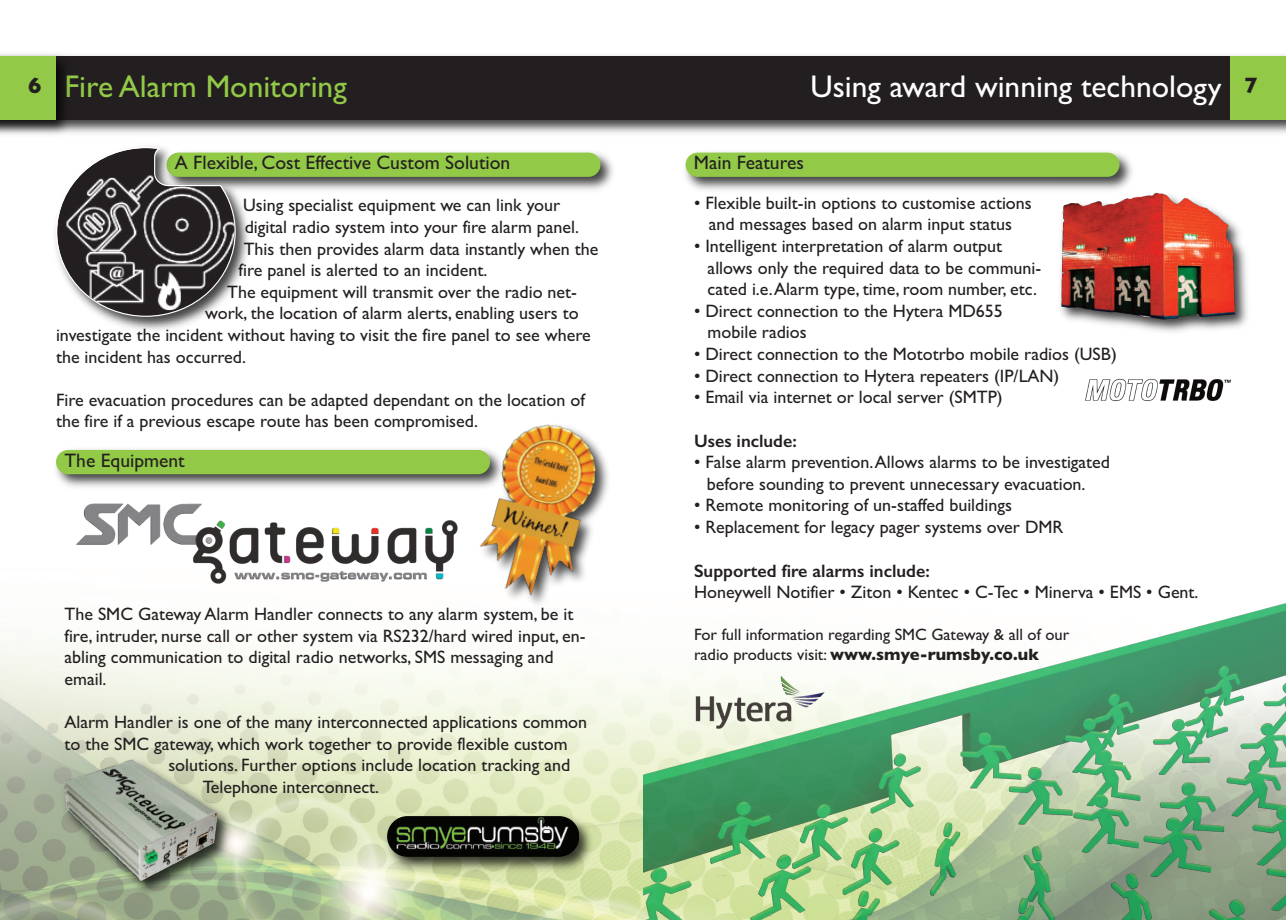
<style>
.page{position:relative;width:1286px;height:920px;background:#fff}
.page>*{position:absolute;margin:0;border:0;box-sizing:border-box;transform-origin:0 0}
.t1{font:31.5px "Gill Sans";color:#fff}
.t2{font:31.5px "Gill Sans";color:#92c947}
.t3{font:700 22.5px "Gill Sans";color:#231f20}
.t4{font:19.5px "Gill Sans";color:#231f20}
.t5{font:18px/21.6px "Gill Sans";color:#231f20}
.t6{font:600 18px "Gill Sans";color:#231f20}
.t7{font:16.5px/19.8px "Gill Sans";color:#231f20}
.s1{font-weight:700}
</style>
<div class="page">
<img style="left:75px;top:55px;width:1211px;height:78px">
<div style="left:0;top:56px;width:1286px;height:63px;background:#231f20"></div>
<img style="left:0;top:643px;width:644px;height:277px">
<img style="left:255px;top:152px;width:358px;height:38px">
<div style="left:166px;top:153px;width:434px;height:24px;background:#92c947;border-radius:12px"></div>
<img style="left:685px;top:152px;width:447px;height:38px">
<div style="left:685px;top:153px;width:434px;height:24px;background:#92c947;border-radius:12px"></div>
<img style="left:0;top:54px;width:75px;height:81px">
<div style="left:0;top:56px;width:55px;height:63px;background:#92c947"></div>
<div style="left:1230px;top:56px;width:56px;height:63px;background:#92c947"></div>
<img style="left:55px;top:146px;width:200px;height:184px">
<svg style="left:56px;top:147px;width:180px;height:170px"></svg>
<img style="left:56px;top:449px;width:413px;height:38px">
<div style="left:56px;top:450px;width:434px;height:24px;background:#92c947;border-radius:12px"></div>
<img style="left:49px;top:698px;width:218px;height:205px">
<img style="left:64px;top:759px;width:154px;height:122px">
<img style="left:76px;top:503px;width:382px;height:81px">
<img style="left:1052px;top:168px;width:196px;height:164px">
<img style="left:1059px;top:188px;width:179px;height:134px">
<img style="left:644px;top:603px;width:642px;height:317px">
<img style="left:476px;top:424px;width:132px;height:180px">
<img style="left:692px;top:677px;width:138px;height:63px">
<img style="left:380px;top:810px;width:218px;height:66px">
<img style="left:387px;top:816px;width:191px;height:41px;border-radius:20px">
<img style="left:1085px;top:379px;width:146px;height:22px">
<h1 class="t2" style="left:65px;top:68px;width:284px">Fire Alarm Monitoring</h1>
<h1 class="t1" style="left:810px;top:68px;width:412px">Using award winning technology</h1>
<p class="t3" style="left:28px;top:72px;width:15px">6</p>
<p class="t3" style="left:1244px;top:72px;width:15px">7</p>
<p class="t4" style="left:175px;top:151px;width:337px">A Flexible, Cost Effective Custom Solution</p>
<p class="t4" style="left:694px;top:151px;width:111px">Main Features</p>
<p class="t5" style="left:243px;top:194px;width:319px">Using specialist equipment we can link your</p>
<p class="t5" style="left:245px;top:216px;width:336px">digital radio system into your fire alarm panel.</p>
<p class="t5" style="left:244px;top:237px;width:356px">This then provides alarm data instantly when the</p>
<p class="t5" style="left:239px;top:259px;width:250px">fire panel is alerted to an incident.</p>
<p class="t5" style="left:227px;top:281px;width:351px">The equipment will transmit over the radio net-</p>
<p class="t5" style="left:205px;top:302px;width:375px">work, the location of alarm alerts, enabling users to</p>
<p class="t5" style="left:56px;top:324px;width:536px">investigate the incident without having to visit the fire panel to see where</p>
<p class="t5" style="left:56px;top:345px;width:191px">the incident has occurred.</p>
<p class="t5" style="left:56px;top:389px;width:530px">Fire evacuation procedures can be adapted dependant on the location of the fire if a previous escape route has been compromised.</p>
<p class="t4" style="left:65px;top:449px;width:122px">The Equipment</p>
<p class="t5" style="left:65px;top:603px;width:522px">The SMC Gateway Alarm Handler connects to any alarm system, be it fire, intruder, nurse call or other system via RS232/hard wired input, en&shy;abling communication to digital radio networks, SMS messaging and email.</p>
<p class="t5" style="left:65px;top:711px;width:524px">Alarm Handler is one of the many interconnected applications common</p>
<p class="t5" style="left:65px;top:732px;width:504px">to the SMC gateway, which work together to provide flexible custom</p>
<p class="t5" style="left:168px;top:754px;width:403px">solutions. Further options include location tracking and</p>
<p class="t5" style="left:203px;top:776px;width:178px">Telephone interconnect.</p>
<p class="t5" style="left:694px;top:192px;width:339px;text-align:center">• Flexible built-in options to customise actions and messages based on alarm input status</p>
<p class="t5" style="left:707px;top:235px;width:335px;text-indent:-14px">• Intelligent interpretation of alarm output allows only the required data to be communi&shy;cated i.e.Alarm type, time, room number, etc.</p>
<p class="t5" style="left:707px;top:300px;width:297px;text-indent:-14px">• Direct connection to the Hytera MD655 mobile radios</p>
<p class="t5" style="left:694px;top:343px;width:424px">• Direct connection to the Mototrbo mobile radios (USB)</p>
<p class="t5" style="left:694px;top:365px;width:367px">• Direct connection to Hytera repeaters (IP/LAN)</p>
<p class="t5" style="left:694px;top:386px;width:310px">• Email via internet or local server (SMTP)</p>
<p class="t6" style="left:694px;top:430px;width:104px">Uses include:</p>
<p class="t5" style="left:707px;top:451px;width:405px;text-indent:-13px">• False alarm prevention.Allows alarms to be investigated before sounding to prevent unnecessary evacuation.</p>
<p class="t5" style="left:694px;top:494px;width:319px">• Remote monitoring of un-staffed buildings</p>
<p class="t5" style="left:694px;top:516px;width:371px">• Replacement for legacy pager systems over DMR</p>
<p class="t6" style="left:694px;top:560px;width:237px">Supported fire alarms include:</p>
<p class="t5" style="left:694px;top:581px;width:506px">Honeywell Notifier • Ziton • Kentec • C-Tec • Minerva • EMS • Gent.</p>
<p class="t7" style="left:694px;top:624px;width:377px">For full information regarding SMC Gateway &amp; all of our radio products visit: <span class="s1">www.smye-rumsby.co.uk</span></p>
</div>
